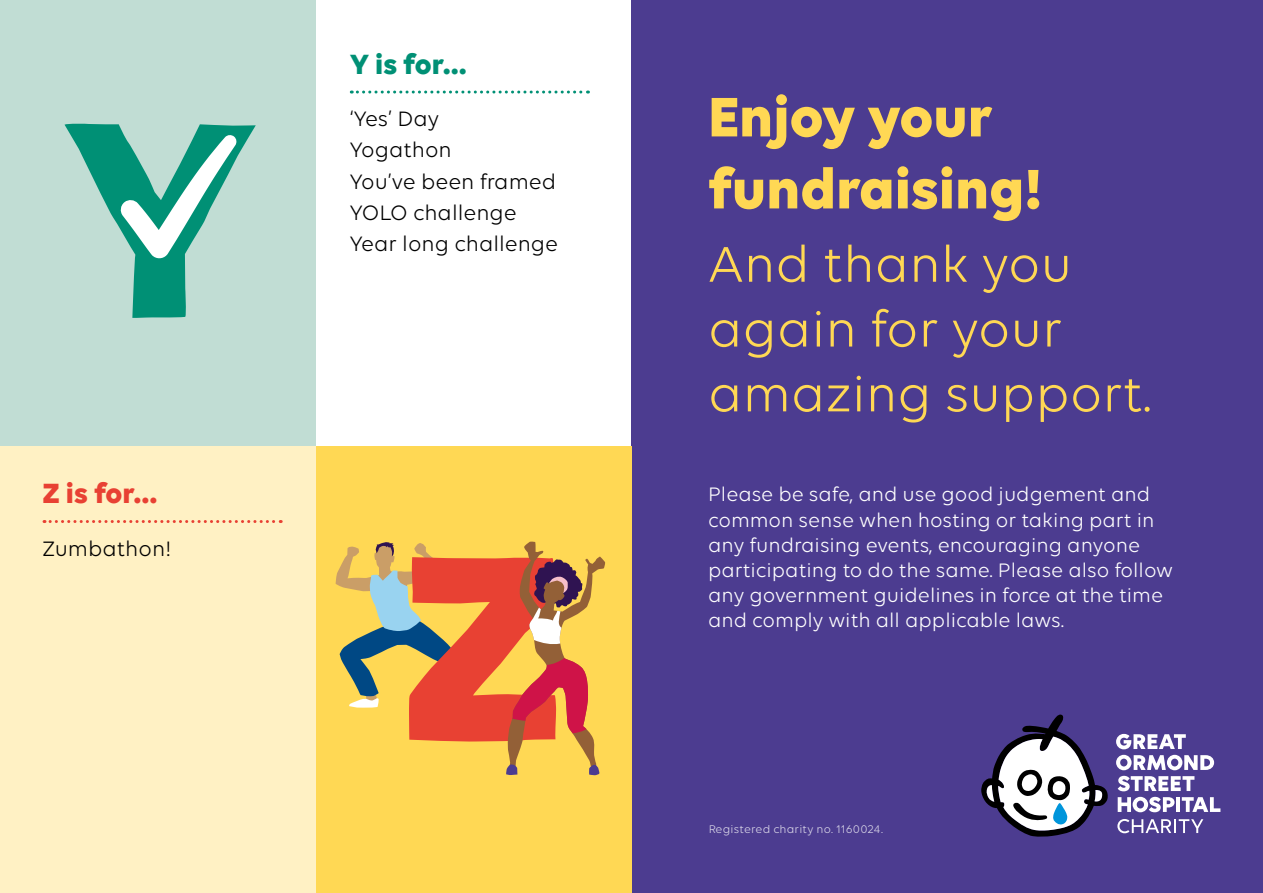
<style>
.page{position:relative;width:1263px;height:893px;background:#fff}
.page>*{position:absolute;margin:0;border:0;box-sizing:border-box;transform-origin:0 0}
.t1{font:700 60px/72px "GOSH Brave";color:#ffd854}
.t2{font:54px/64.8px "GOSH Brave";color:#ffd854}
.t3{font:700 30px "GOSH Brave";color:#e84133}
.t4{font:700 30px "GOSH Brave";color:#009075}
.t5{font:22.5px/31.2px "GOSH Brave";color:#000}
.t6{font:21px/25.2px "GOSH Brave";color:#fff}
.t7{font:12px "GOSH Brave";letter-spacing:.015em;color:#fff}
</style>
<div class="page">
<div style="left:631px;top:0;width:632px;height:893px;background:#4c3c90"></div>
<div style="left:0;top:0;width:316px;height:446px;background:#c1ddd4"></div>
<div style="left:316px;top:446px;width:315px;height:447px;background:#ffd854"></div>
<div style="left:0;top:446px;width:316px;height:447px;background:#fff1c4"></div>
<svg style="left:44px;top:520px;width:237px;height:3px"></svg>
<svg style="left:351px;top:91px;width:237px;height:3px"></svg>
<svg style="left:981px;top:715px;width:127px;height:122px"></svg>
<svg style="left:1116px;top:734px;width:70px;height:15px"></svg>
<svg style="left:1116px;top:755px;width:98px;height:15px"></svg>
<svg style="left:1118px;top:776px;width:76px;height:15px"></svg>
<svg style="left:1118px;top:797px;width:56px;height:15px"></svg>
<hr style="left:1176px;top:797px;width:4px;height:15px;background:#fff">
<svg style="left:1182px;top:797px;width:38px;height:15px"></svg>
<svg style="left:1117px;top:819px;width:86px;height:14px"></svg>
<svg style="left:65px;top:123px;width:191px;height:195px"></svg>
<svg style="left:336px;top:541px;width:269px;height:234px"></svg>
<h3 class="t3" style="left:43px;top:475px;width:117px">Z is for...</h3>
<p class="t5" style="left:43px;top:532px;width:131px">Zumbathon!</p>
<h3 class="t4" style="left:350px;top:46px;width:119px">Y is for...</h3>
<p class="t5" style="left:350px;top:103px;width:210px">‘Yes’ Day<br>Yogathon<br>You’ve been framed<br>YOLO challenge<br>Year long challenge</p>
<h1 class="t1" style="left:708px;top:79px;width:336px">Enjoy your fundraising!</h1>
<h2 class="t2" style="left:708px;top:231px;width:445px">And thank you again for your amazing support.</h2>
<p class="t6" style="left:708px;top:482px;width:467px">Please be safe, and use good judgement and common sense when hosting or taking part in any fundraising events, encouraging anyone participating to do the same. Please also follow any government guidelines in force at the time and comply with all applicable laws.</p>
<p class="t7" style="left:708px;top:823px;width:177px">Registered charity no. 1160024.</p>
</div>
